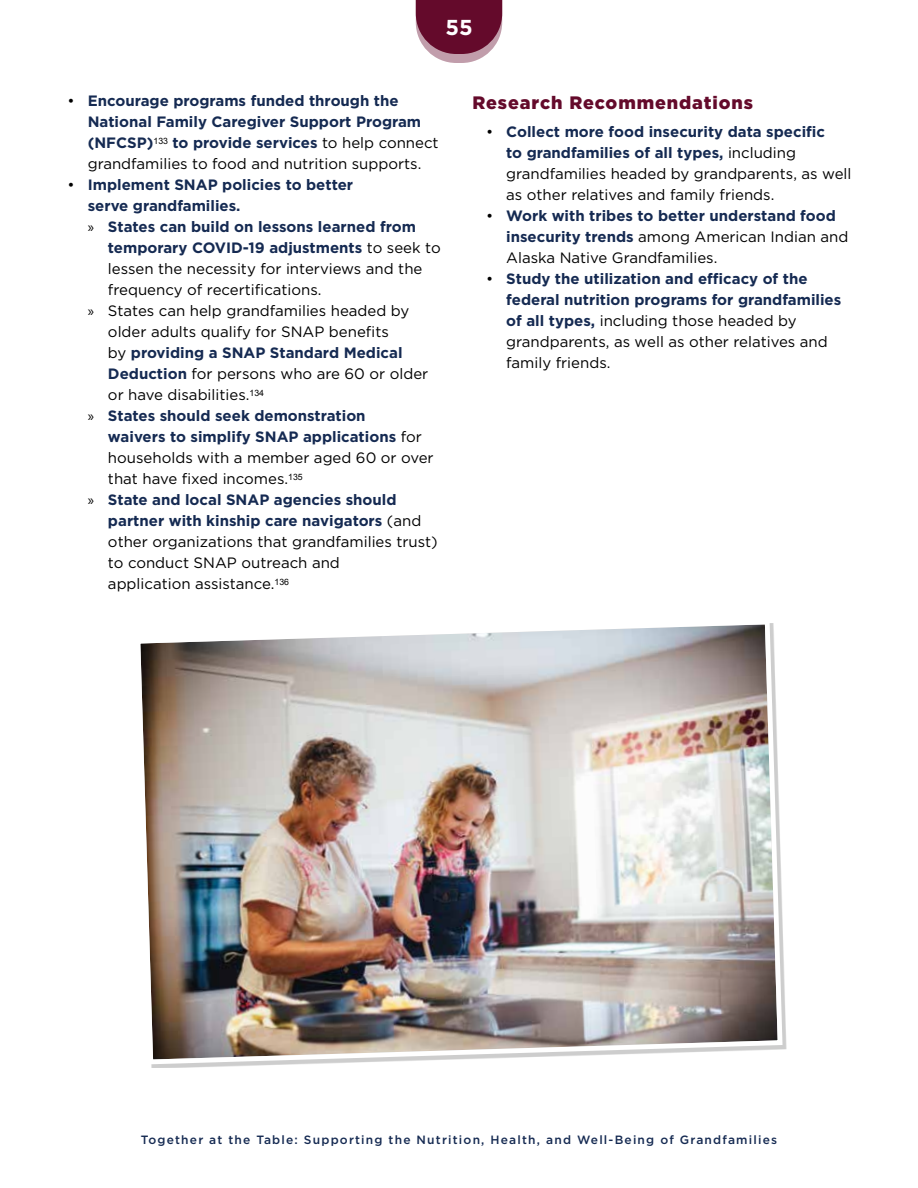
<style>
.page{position:relative;width:918px;height:1188px;background:#fff}
.page>*{position:absolute;margin:0;border:0;box-sizing:border-box;transform-origin:0 0}
.t1{font:700 21.6px "Gotham";color:#fff}
.t2{font:900 18px "Gotham";letter-spacing:.05em;color:#640a2b}
.t3{font:700 15px/21px "Gotham";color:#152a52}
.t4{font:15px/21px "Gotham";color:#000}
.t5{font:500 12px "Gotham";letter-spacing:.1em;color:#152a52}
.s1{font-weight:400;color:#000}
.s2{font-family:"Myriad Pro";font-weight:400;color:#000}
.s3{font-family:"Myriad Pro"}
.s4{font-weight:700;color:#152a52}
</style>
<div class="page">
<svg style="left:416px;top:0;width:86px;height:63px;background:#853e58"></svg>
<img style="left:140px;top:623px;width:645px;height:445px">
<h1 class="t1" style="left:445px;top:13px;width:29px">55</h1>
<p class="t3" style="left:88px;top:91px;width:352px;text-indent:-20px"><span class="s1">•</span> Encourage programs funded through the National Family Caregiver Support Program (NFCSP)<sup>133</sup> to provide services <span class="s1">to help connect grandfamilies to food and nutrition supports.</span></p>
<p class="t3" style="left:67px;top:175px;width:287px"><span class="s1">•</span> Implement SNAP policies to better</p>
<p class="t3" style="left:88px;top:196px;width:152px">serve grandfamilies.</p>
<p class="t3" style="left:88px;top:217px;width:330px"><span class="s2">»</span> States can build on lessons learned from</p>
<p class="t3" style="left:108px;top:238px;width:334px">temporary COVID-19 adjustments <span class="s1">to seek to</span></p>
<p class="t4" style="left:108px;top:258px;width:316px">lessen the necessity for interviews and the</p>
<p class="t4" style="left:108px;top:279px;width:213px">frequency of recertifications.</p>
<p class="t4" style="left:88px;top:300px;width:323px"><span class="s3">»</span> States can help grandfamilies headed by</p>
<p class="t4" style="left:108px;top:321px;width:282px">older adults qualify for SNAP benefits</p>
<p class="t3" style="left:108px;top:343px;width:296px"><span class="s1">by</span> providing a SNAP Standard Medical</p>
<p class="t4" style="left:108px;top:363px;width:322px"><span class="s4">Deduction</span> for persons who are 60 or older</p>
<p class="t4" style="left:108px;top:384px;width:158px">or have disabilities. <sup>134</sup></p>
<p class="t3" style="left:88px;top:406px;width:279px"><span class="s2">»</span> States should seek demonstration</p>
<p class="t3" style="left:108px;top:427px;width:315px">waivers to simplify SNAP applications <span class="s1">for</span></p>
<p class="t4" style="left:108px;top:447px;width:327px">households with a member aged 60 or over</p>
<p class="t4" style="left:108px;top:468px;width:196px">that have fixed incomes. <sup>135</sup></p>
<p class="t3" style="left:88px;top:490px;width:310px"><span class="s2">»</span> State and local SNAP agencies should</p>
<p class="t3" style="left:108px;top:511px;width:315px">partner with kinship care navigators <span class="s1">(and</span></p>
<p class="t4" style="left:108px;top:531px;width:331px">other organizations that grandfamilies trust)</p>
<p class="t4" style="left:108px;top:552px;width:233px">to conduct SNAP outreach and</p>
<p class="t4" style="left:108px;top:573px;width:183px">application assistance. <sup>136</sup></p>
<p class="t2" style="left:472px;top:90px;width:282px">Research Recommendations</p>
<p class="t4" style="left:506px;top:121px;width:347px;text-indent:-20px">• <span class="s4">Collect more food insecurity data specific<br>to grandfamilies of all types,</span> including grandfamilies headed by grandparents, as well as other relatives and family friends.</p>
<p class="t3" style="left:506px;top:205px;width:344px;text-indent:-20px"><span class="s1">•</span> Work with tribes to better understand food insecurity trends <span class="s1">among American Indian and<br>Alaska Native Grandfamilies.</span></p>
<p class="t3" style="left:506px;top:268px;width:337px;text-indent:-20px"><span class="s1">•</span> Study the utilization and efficacy of the federal nutrition programs for grandfamilies of all types, <span class="s1">including those headed by grandparents, as well as other relatives and family friends.</span></p>
<p class="t5" style="left:141px;top:1132px;width:638px">Together at the Table: Supporting the Nutrition, Health, and Well-Being of Grandfamilies</p>
</div>
